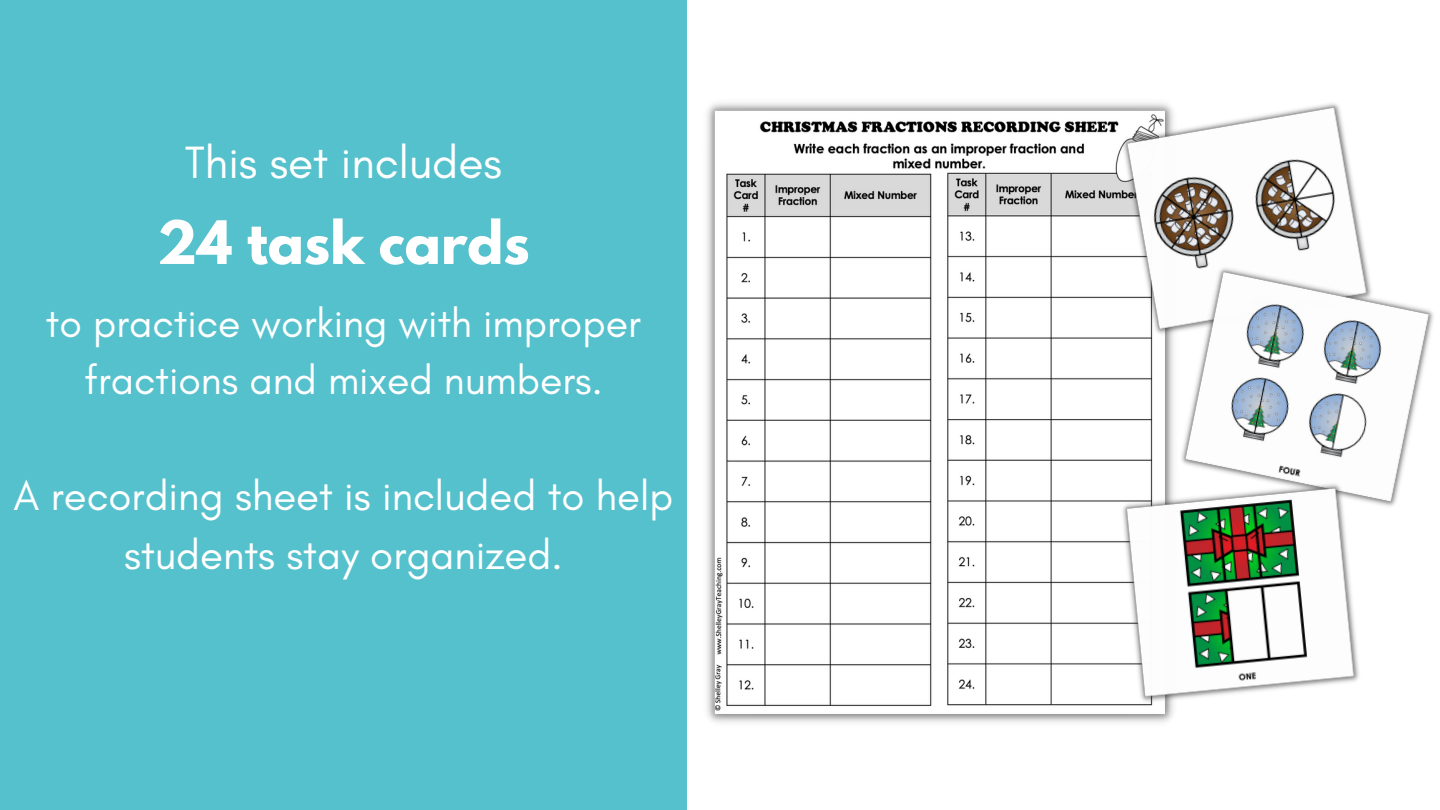
<style>
.page{position:relative;width:1440px;height:810px;background:#fff}
.page>*{position:absolute;margin:0;border:0;box-sizing:border-box;transform-origin:0 0}
.t1{font:700 53px "League Spartan";color:#fff}
.t2{font:46px "Glacial Indifference";color:#fff}
.t3{font:42px/58.5px "Glacial Indifference";color:#fff;text-align:center}
.t4{font:41px/57px "Glacial Indifference";color:#fff;text-align:center}
</style>
<div class="page">
<div style="left:0;top:0;width:687px;height:810px;background:#55c1cc"></div>
<img style="left:707px;top:103px;width:467px;height:620px">
<img style="left:1118px;top:103px;width:249px;height:237px">
<img style="left:1175px;top:262px;width:259px;height:245px">
<img style="left:1118px;top:479px;width:247px;height:228px">
<p class="t2" style="left:185px;top:134px;width:319px">This set includes</p>
<p class="t1" style="left:157px;top:216px;width:374px">24 task cards</p>
<p class="t4" style="left:46px;top:294px;width:596px">to practice working with improper fractions and mixed numbers.</p>
<p class="t3" style="left:14px;top:466px;width:661px">A recording sheet is included to help students stay organized.</p>
</div>
